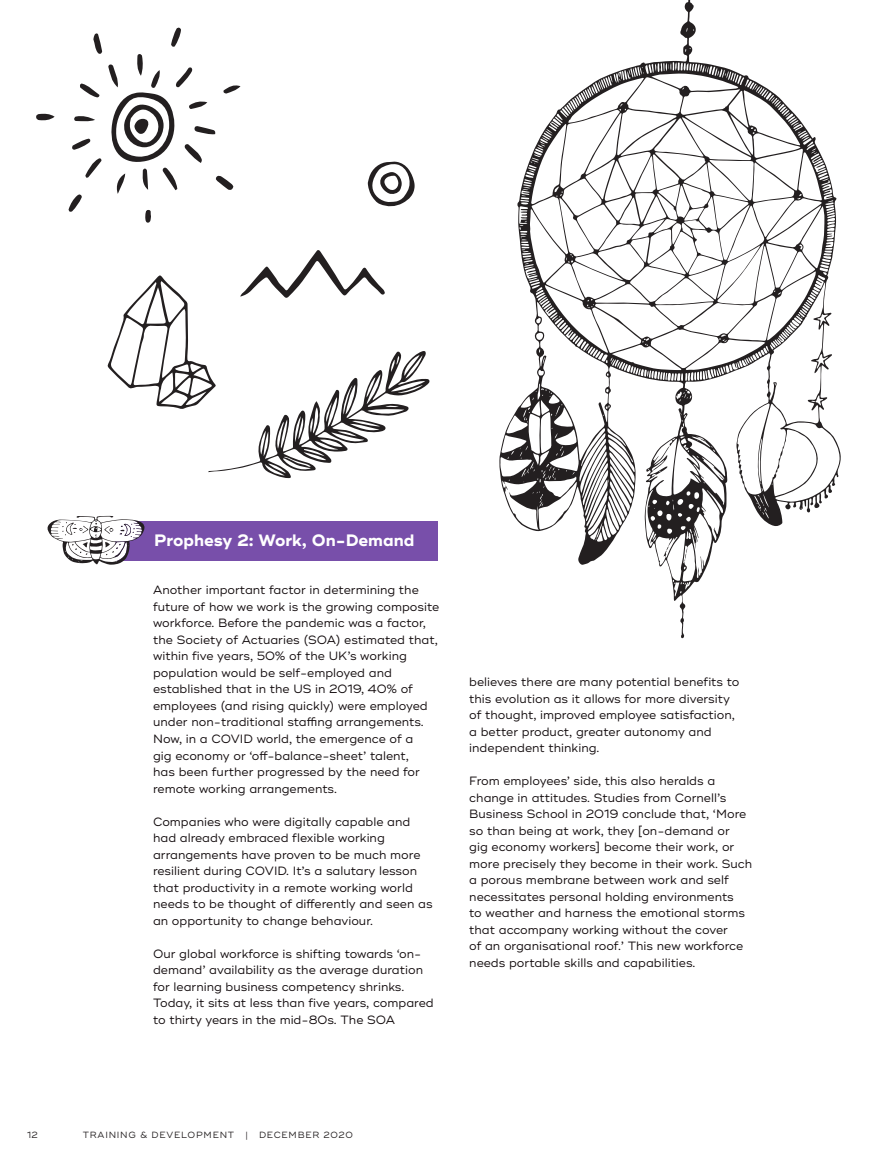
<style>
.page{position:relative;width:893px;height:1170px;background:#fff}
.page>*{position:absolute;margin:0;border:0;box-sizing:border-box;transform-origin:0 0}
.Paragraph_Style_1{font:700 16.5px "Ridley Grotesk";color:#fff}
.Paragraph_Style_1-2{font:12px/16.5px "Ridley Grotesk";color:#110a0c}
.t1{font:9px "Ridley Grotesk";letter-spacing:.08em;color:#231f20}
</style>
<div class="page">
<div style="left:115px;top:521px;width:323px;height:40px;background:#784faa"></div>
<svg style="left:47px;top:515px;width:98px;height:49px"></svg>
<svg style="left:499px;top:0;width:342px;height:638px"></svg>
<svg style="left:80px;top:83px;width:19px;height:15px"></svg>
<svg style="left:93px;top:33px;width:9px;height:21px"></svg>
<svg style="left:85px;top:158px;width:17px;height:20px"></svg>
<svg style="left:68px;top:194px;width:14px;height:18px"></svg>
<svg style="left:171px;top:27px;width:10px;height:20px"></svg>
<svg style="left:36px;top:113px;width:19px;height:8px"></svg>
<svg style="left:72px;top:138px;width:18px;height:12px"></svg>
<svg style="left:74px;top:116px;width:21px;height:6px"></svg>
<svg style="left:145px;top:210px;width:6px;height:13px"></svg>
<svg style="left:108px;top:54px;width:132px;height:140px"></svg>
<svg style="left:107px;top:250px;width:323px;height:228px"></svg>
<svg style="left:368px;top:161px;width:47px;height:46px"></svg>
<p class="Paragraph_Style_1" style="left:154px;top:530px;width:262px">Prophesy 2: Work, On-Demand</p>
<p class="Paragraph_Style_1-2" style="left:153px;top:582px;width:288px">Another important factor in determining the future of how we work is the growing composite workforce. Before the pandemic was a factor, the Society of Actuaries (SOA) estimated that, within five years, 50% of the UK’s working population would be self-employed and established that in the US in 2019, 40% of employees (and rising quickly) were employed under non-traditional staffing arrangements.<br>Now, in a COVID world, the emergence of a<br>gig economy or ‘off-balance-sheet’ talent,<br>has been further progressed by the need for remote working arrangements.</p>
<p class="Paragraph_Style_1-2" style="left:153px;top:813px;width:281px">Companies who were digitally capable and had already embraced flexible working arrangements have proven to be much more resilient during COVID. It’s a salutary lesson that productivity in a remote working world needs to be thought of differently and seen as an opportunity to change behaviour.</p>
<p class="Paragraph_Style_1-2" style="left:153px;top:945px;width:282px">Our global workforce is shifting towards ‘on&shy;demand’ availability as the average duration for learning business competency shrinks.<br>Today, it sits at less than five years, compared to thirty years in the mid-80s. The SOA</p>
<p class="Paragraph_Style_1-2" style="left:469px;top:674px;width:272px">believes there are many potential benefits to this evolution as it allows for more diversity of thought, improved employee satisfaction, a better product, greater autonomy and independent thinking.</p>
<p class="Paragraph_Style_1-2" style="left:469px;top:773px;width:284px">From employees’ side, this also heralds a change in attitudes. Studies from Cornell’s Business School in 2019 conclude that, ‘More so than being at work, they [on-demand or<br>gig economy workers] become their work, or more precisely they become in their work. Such a porous membrane between work and self necessitates personal holding environments<br>to weather and harness the emotional storms that accompany working without the cover<br>of an organisational roof.’ This new workforce needs portable skills and capabilities.</p>
<p class="t1" style="left:27px;top:1129px;width:12px">12</p>
<p class="t1" style="left:83px;top:1129px;width:272px">TRAINING &amp; DEVELOPMENT | DECEMBER 2020</p>
</div>
